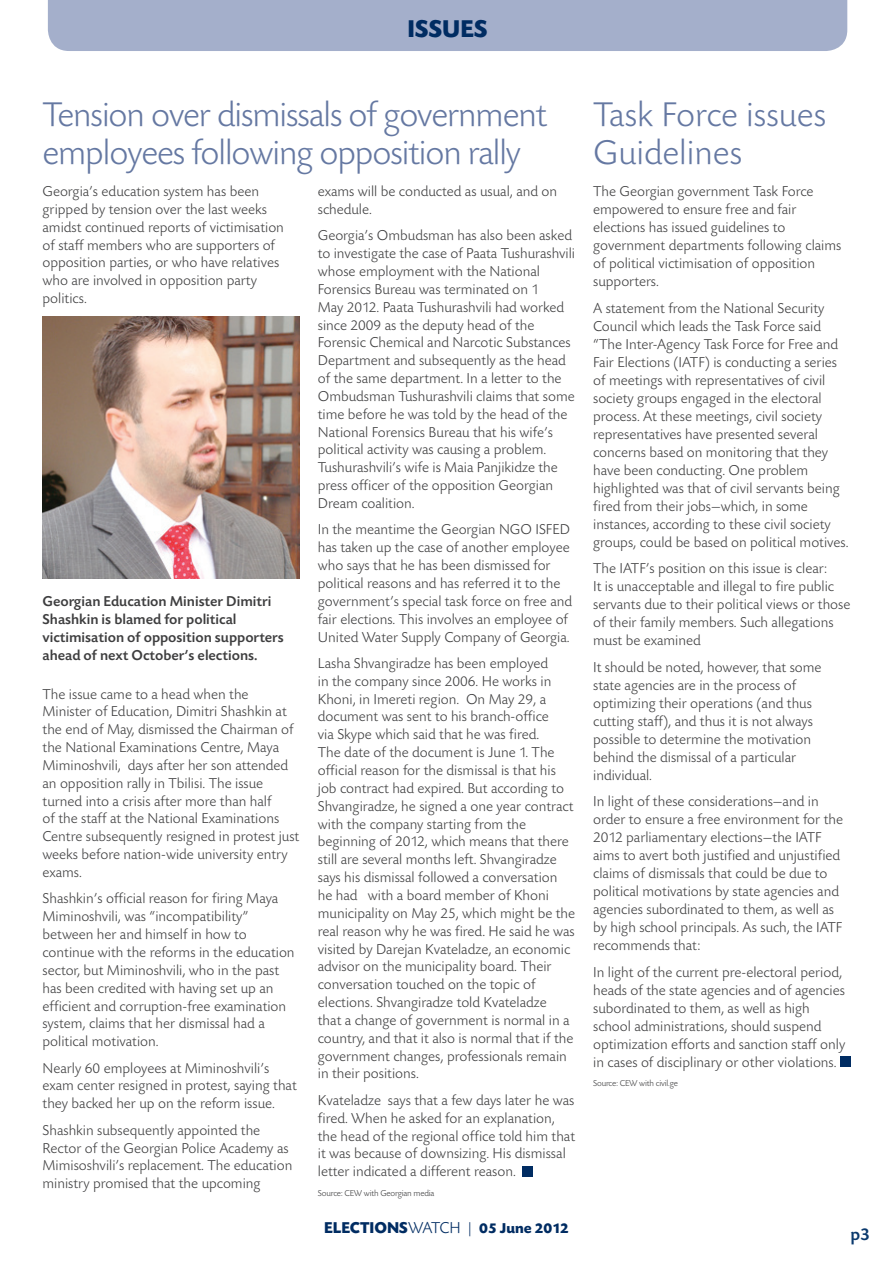
<style>
.page{position:relative;width:893px;height:1263px;background:#fff}
.page>*{position:absolute;margin:0;border:0;box-sizing:border-box;transform-origin:0 0}
.t1{font:300 36px/37.5px "Today CP";letter-spacing:-.03em;color:#6578a2}
.t2{font:300 36px/37.5px "Today CP";color:#6578a2}
.t3{font:700 25.5px "Today CP";color:#002c62}
.t4{font:500 18px "Today CP";color:#0a396d}
.t5{font:300 15px/17.9px "Today CP";color:#3e3e3f}
.t6{font:500 15px/18px "Today CP";color:#3e3e3f}
.t7{font:700 15px "Today CP";color:#002c62}
.t8{font:300 9px "Today CP";letter-spacing:-.02em;color:#3e3e3f}
.s1{font-size:16.5px}
.s2{font-weight:300;font-size:16.5px}
</style>
<div class="page">
<div style="left:523px;top:1166px;width:10px;height:10px;background:#002c62"></div>
<div style="left:840px;top:1056px;width:10px;height:11px;background:#002c62"></div>
<div style="left:48px;top:0;width:799px;height:51px;background:#a4afcb"></div>
<img style="left:43px;top:317px;width:257px;height:261px">
<h2 class="t3" style="left:408px;top:15px;width:81px">ISSUES</h2>
<h1 class="t1" style="left:43px;top:98px;width:506px">Tension over dismissals of government employees following opposition rally</h1>
<h1 class="t2" style="left:593px;top:98px;width:235px">Task Force issues<br>Guidelines</h1>
<p class="t5" style="left:43px;top:183px;width:243px">Georgia’s education system has been gripped by tension over the last weeks amidst continued reports of victimisation of staff members who are supporters of opposition parties, or who have relatives who are involved in opposition party politics.</p>
<p class="t6" style="left:43px;top:593px;width:243px">Georgian Education Minister Dimitri Shashkin is blamed for political victimisation of opposition supporters ahead of next October’s elections.</p>
<p class="t5" style="left:43px;top:685px;width:258px">The issue came to a head when the Minister of Education, Dimitri Shashkin at the end of May, dismissed the Chairman of the National Examinations Centre, Maya Miminoshvili, days after her son attended an opposition rally in Tbilisi. The issue turned into a crisis after more than half<br>of the staff at the National Examinations Centre subsequently resigned in protest just weeks before nation-wide university entry exams.</p>
<p class="t5" style="left:43px;top:890px;width:254px">Shashkin’s official reason for firing Maya Miminoshvili, was “incompatibility” between her and himself in how to continue with the reforms in the education sector, but Miminoshvili, who in the past has been credited with having set up an efficient and corruption-free examination system, claims that her dismissal had a political motivation.</p>
<p class="t5" style="left:43px;top:1059px;width:256px">Nearly 60 employees at Miminoshvili’s exam center resigned in protest, saying that they backed her up on the reform issue.</p>
<p class="t5" style="left:43px;top:1121px;width:251px">Shashkin subsequently appointed the Rector of the Georgian Police Academy as Mimisoshvili’s replacement. The education ministry promised that the upcoming</p>
<p class="t5" style="left:318px;top:183px;width:241px">exams will be conducted as usual, and on schedule.</p>
<p class="t5" style="left:318px;top:227px;width:259px">Georgia’s Ombudsman has also been asked to investigate the case of Paata Tushurashvili whose employment with the National Forensics Bureau was terminated on 1<br>May 2012. Paata Tushurashvili had worked since 2009 as the deputy head of the Forensic Chemical and Narcotic Substances Department and subsequently as the head of the same department. In a letter to the Ombudsman Tushurashvili claims that some time before he was told by the head of the National Forensics Bureau that his wife’s political activity was causing a problem.<br>Tushurashvili’s wife is Maia Panjikidze the press officer of the opposition Georgian Dream coalition.</p>
<p class="t5" style="left:318px;top:521px;width:256px">In the meantime the Georgian NGO ISFED has taken up the case of another employee who says that he has been dismissed for political reasons and has referred it to the government’s special task force on free and fair elections. This involves an employee of United Water Supply Company of Georgia.</p>
<p class="t5" style="left:318px;top:655px;width:259px">Lasha Shvangiradze has been employed<br>in the company since 2006. H e works in Khoni, in Imereti region. On May 29, a document was sent to his branch-office<br>via Skype which said that he was fired.<br>The date of the document is June 1. The official reason for the dismissal is that his job contract had expired. But according to Shvangiradze, he signed a one year contract with the company starting from the beginning of 2012, which means that there still are several months left. Shvangiradze says his dismissal followed a conversation he had with a board member of Khoni municipality on May 25, which might be the real reason why he was fired. H e said he was visited by Darejan Kvateladze, an economic advisor on the municipality board. Their conversation touched on the topic of elections. Shvangiradze told Kvateladze<br>that a change of government is normal in a country, and that it also is normal that if the government changes, professionals remain in their positions.</p>
<p class="t5" style="left:318px;top:1092px;width:259px">Kvateladze says that a few days later he was fired. When he asked for an explanation, the head of the regional office told him that it was because of downsizing. H is dismissal letter indicated a different reason.</p>
<p class="t8" style="left:318px;top:1188px;width:118px">Source: CEW with Georgian media</p>
<p class="t5" style="left:593px;top:183px;width:250px">The Georgian government Task Force empowered to ensure free and fair elections has issued guidelines to government departments following claims of political victimisation of opposition supporters.</p>
<p class="t5" style="left:593px;top:299px;width:257px">A statement from the National Security Council which leads the Task Force said “The Inter-Agency Task Force for Free and Fair Elections (IATF) is conducting a series of meetings with representatives of civil society groups engaged in the electoral process. At these meetings, civil society representatives have presented several concerns based on monitoring that they have been conducting. One problem highlighted was that of civil servants being fired from their jobs—which, in some instances, according to these civil society groups, could be based on political motives.</p>
<p class="t5" style="left:593px;top:560px;width:259px">The IATF’s position on this issue is clear:<br>It is unacceptable and illegal to fire public servants due to their political views or those of their family members. Such allegations must be examined</p>
<p class="t5" style="left:593px;top:658px;width:230px">It should be noted, however, that some state agencies are in the process of optimizing their operations (and thus cutting staff), and thus it is not always possible to determine the motivation behind the dismissal of a particular individual.</p>
<p class="t5" style="left:593px;top:793px;width:251px">In light of these considerations—and in order to ensure a free environment for the 2012 parliamentary elections—the IATF aims to avert both justified and unjustified claims of dismissals that could be due to political motivations by state agencies and agencies subordinated to them, as well as by high school principals. As such, the IATF recommends that:</p>
<p class="t5" style="left:593px;top:963px;width:254px">In light of the current pre-electoral period, heads of the state agencies and of agencies subordinated to them, as well as high school administrations, should suspend optimization efforts and sanction staff only in cases of disciplinary or other violations.</p>
<p class="t8" style="left:593px;top:1078px;width:86px">Source: CEW with civil.ge</p>
<p class="t7" style="left:324px;top:1219px;width:246px"><span class="s1">ELECTIONS</span><span class="s2">Watch |</span> 05 JUNE 2012</p>
<p class="t4" style="left:850px;top:1224px;width:21px">p3</p>
</div>
